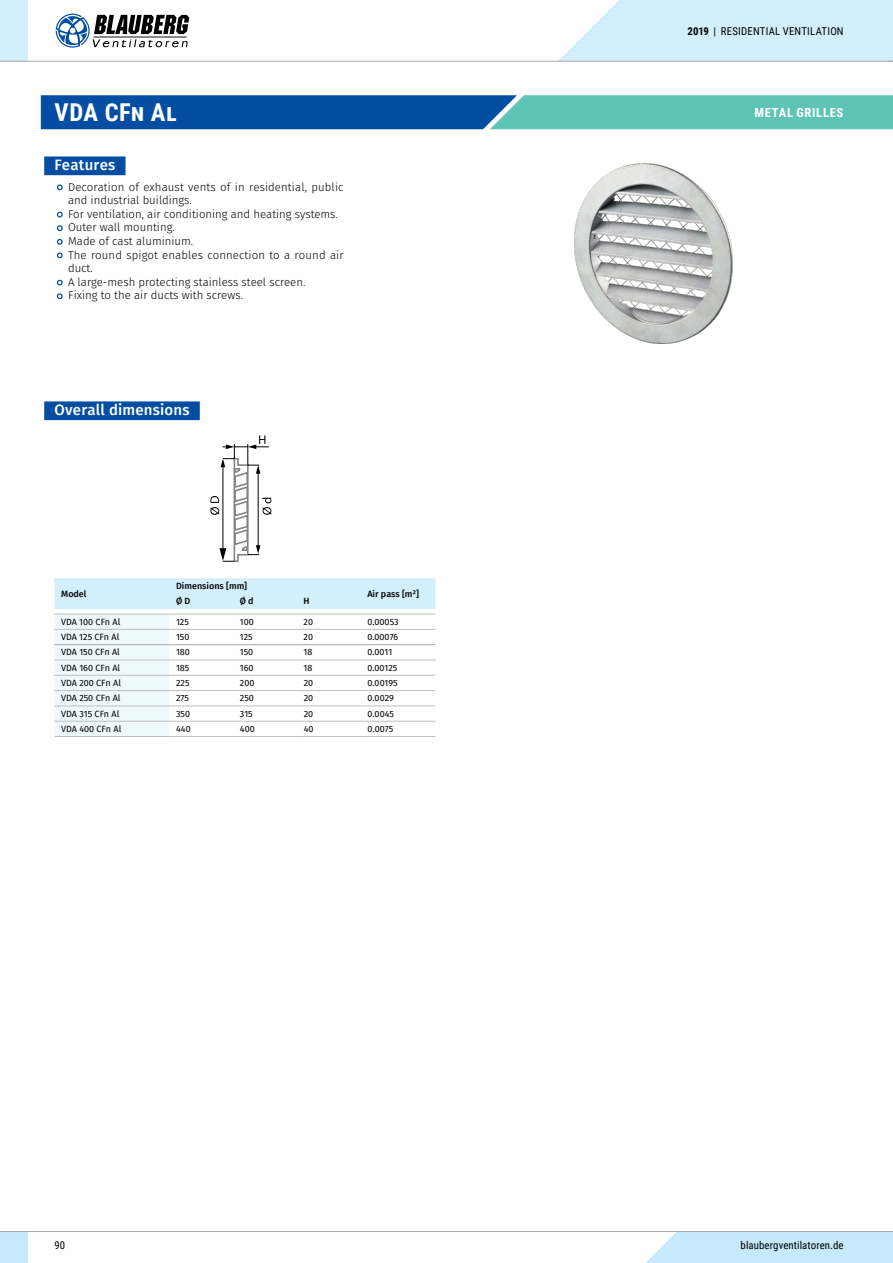
<style>
.page{position:relative;width:893px;height:1263px;background:#fff}
.page>*{position:absolute;margin:0;border:0;box-sizing:border-box;transform-origin:0 0}
.t1{font:700 24.6px "Roboto Condensed";letter-spacing:.02em;color:#fff}
.t2{font:500 15px "Fira Sans";letter-spacing:.015em;color:#fff}
.t3{font:700 12.6px "Roboto Condensed";letter-spacing:.055em;color:#fff}
.t4{font:300 11.4px/13.6px "Fira Sans";color:#000}
.t5{font:10.8px "Roboto Condensed";letter-spacing:.015em;color:#000}
.t6{font:9px "Fira Sans";color:#000}
.t7{font:500 9px "Fira Sans";color:#000}
.s1{font-weight:700}
</style>
<div class="page">
<svg style="left:41px;top:95px;width:852px;height:34px;background:#2f85ac"></svg>
<div style="left:44px;top:156px;width:82px;height:19px;background:#034ea2"></div>
<svg style="left:56px;top:184px;width:7px;height:7px"></svg>
<svg style="left:56px;top:211px;width:7px;height:7px"></svg>
<svg style="left:56px;top:225px;width:7px;height:7px"></svg>
<svg style="left:56px;top:239px;width:7px;height:6px"></svg>
<svg style="left:56px;top:252px;width:7px;height:7px"></svg>
<svg style="left:56px;top:279px;width:7px;height:7px"></svg>
<svg style="left:56px;top:293px;width:7px;height:7px"></svg>
<img style="left:574px;top:164px;width:158px;height:179px">
<div style="left:44px;top:401px;width:156px;height:19px;background:#034ea2"></div>
<svg style="left:54px;top:578px;width:381px;height:158px"></svg>
<hr style="left:54px;top:644px;width:115px;height:1px;background:#a7a9ac">
<hr style="left:169px;top:644px;width:64px;height:1px;background:#a7a9ac">
<hr style="left:233px;top:644px;width:64px;height:1px;background:#a7a9ac">
<hr style="left:297px;top:644px;width:64px;height:1px;background:#a7a9ac">
<hr style="left:361px;top:644px;width:74px;height:1px;background:#a7a9ac">
<hr style="left:54px;top:614px;width:115px;height:1px;background:#bcbec0">
<hr style="left:169px;top:614px;width:64px;height:1px;background:#bcbec0">
<hr style="left:233px;top:614px;width:64px;height:1px;background:#bcbec0">
<hr style="left:297px;top:614px;width:64px;height:1px;background:#bcbec0">
<hr style="left:361px;top:614px;width:74px;height:1px;background:#bcbec0">
<hr style="left:54px;top:629px;width:115px;height:1px;background:#bcbec0">
<hr style="left:169px;top:629px;width:64px;height:1px;background:#bcbec0">
<hr style="left:233px;top:629px;width:64px;height:1px;background:#bcbec0">
<hr style="left:297px;top:629px;width:64px;height:1px;background:#bcbec0">
<hr style="left:361px;top:629px;width:74px;height:1px;background:#bcbec0">
<hr style="left:54px;top:660px;width:115px;height:1px;background:#bcbec0">
<hr style="left:169px;top:660px;width:64px;height:1px;background:#bcbec0">
<hr style="left:233px;top:660px;width:64px;height:1px;background:#bcbec0">
<hr style="left:297px;top:660px;width:64px;height:1px;background:#bcbec0">
<hr style="left:361px;top:660px;width:74px;height:1px;background:#bcbec0">
<hr style="left:54px;top:675px;width:115px;height:1px;background:#bcbec0">
<hr style="left:169px;top:675px;width:64px;height:1px;background:#bcbec0">
<hr style="left:233px;top:675px;width:64px;height:1px;background:#bcbec0">
<hr style="left:297px;top:675px;width:64px;height:1px;background:#bcbec0">
<hr style="left:361px;top:675px;width:74px;height:1px;background:#bcbec0">
<hr style="left:54px;top:690px;width:115px;height:1px;background:#bcbec0">
<hr style="left:169px;top:690px;width:64px;height:1px;background:#bcbec0">
<hr style="left:233px;top:690px;width:64px;height:1px;background:#bcbec0">
<hr style="left:297px;top:690px;width:64px;height:1px;background:#bcbec0">
<hr style="left:361px;top:690px;width:74px;height:1px;background:#bcbec0">
<hr style="left:54px;top:706px;width:115px;height:1px;background:#bcbec0">
<hr style="left:169px;top:706px;width:64px;height:1px;background:#bcbec0">
<hr style="left:233px;top:706px;width:64px;height:1px;background:#bcbec0">
<hr style="left:297px;top:706px;width:64px;height:1px;background:#bcbec0">
<hr style="left:361px;top:706px;width:74px;height:1px;background:#bcbec0">
<hr style="left:54px;top:721px;width:115px;height:1px;background:#bcbec0">
<hr style="left:169px;top:721px;width:64px;height:1px;background:#bcbec0">
<hr style="left:233px;top:721px;width:64px;height:1px;background:#bcbec0">
<hr style="left:297px;top:721px;width:64px;height:1px;background:#bcbec0">
<hr style="left:361px;top:721px;width:74px;height:1px;background:#bcbec0">
<hr style="left:54px;top:736px;width:115px;height:1px;background:#bcbec0">
<hr style="left:169px;top:736px;width:64px;height:1px;background:#bcbec0">
<hr style="left:233px;top:736px;width:64px;height:1px;background:#bcbec0">
<hr style="left:297px;top:736px;width:64px;height:1px;background:#bcbec0">
<hr style="left:361px;top:736px;width:74px;height:1px;background:#bcbec0">
<svg style="left:210px;top:435px;width:62px;height:127px"></svg>
<div style="left:646px;top:1232px;width:247px;height:31px;background:#c6eafb"></div>
<div style="left:0;top:1231px;width:27px;height:32px;background:#c6eafb"></div>
<hr style="left:0;top:1231px;width:893px;height:1px;background:#a7a9ac">
<div style="left:0;top:0;width:27px;height:61px;background:#d3effc"></div>
<svg style="left:56px;top:14px;width:133px;height:34px"></svg>
<hr style="left:0;top:61px;width:893px;height:1px;background:#a7a9ac">
<svg style="left:558px;top:0;width:335px;height:62px;background:#d6effa"></svg>
<p class="t5" style="left:688px;top:23px;width:158px"><span class="s1">2019</span> | RESIDENTIAL VENTILATION</p>
<h1 class="t1" style="left:54px;top:95px;width:124px">VDA CFn Al</h1>
<p class="t3" style="left:755px;top:104px;width:90px">METAL GRILLES</p>
<h2 class="t2" style="left:54px;top:154px;width:63px">Features</h2>
<p class="t4" style="left:68px;top:181px;width:277px">Decoration of exhaust vents of in residential, public and industrial buildings.<br>For ventilation, air conditioning and heating systems.<br>Outer wall mounting.<br>Made of cast aluminium.<br>The round spigot enables connection to a round air duct.<br>A large-mesh protecting stainless steel screen.<br>Fixing to the air ducts with screws.</p>
<h2 class="t2" style="left:54px;top:399px;width:137px">Overall dimensions</h2>
<p class="t7" style="left:61px;top:587px;width:27px">Model</p>
<p class="t7" style="left:176px;top:580px;width:73px">Dimensions [mm]</p>
<p class="t7" style="left:176px;top:595px;width:16px">Ø D</p>
<p class="t7" style="left:240px;top:595px;width:15px">Ø d</p>
<p class="t7" style="left:304px;top:595px;width:8px">H</p>
<p class="t7" style="left:367px;top:587px;width:53px">Air pass [m²]</p>
<p class="t6" style="left:61px;top:615px;width:61px">VDA 100 CFn Al</p>
<p class="t6" style="left:176px;top:615px;width:14px">125</p>
<p class="t6" style="left:240px;top:615px;width:15px">100</p>
<p class="t6" style="left:304px;top:615px;width:11px">20</p>
<p class="t6" style="left:367px;top:615px;width:33px">0.00053</p>
<p class="t6" style="left:61px;top:631px;width:60px">VDA 125 CFn Al</p>
<p class="t6" style="left:176px;top:631px;width:15px">150</p>
<p class="t6" style="left:240px;top:631px;width:14px">125</p>
<p class="t6" style="left:304px;top:631px;width:11px">20</p>
<p class="t6" style="left:367px;top:631px;width:32px">0.00076</p>
<p class="t6" style="left:61px;top:646px;width:60px">VDA 150 CFn Al</p>
<p class="t6" style="left:176px;top:646px;width:15px">180</p>
<p class="t6" style="left:240px;top:646px;width:15px">150</p>
<p class="t6" style="left:304px;top:646px;width:10px">18</p>
<p class="t6" style="left:367px;top:646px;width:26px">0.0011</p>
<p class="t6" style="left:61px;top:661px;width:60px">VDA 160 CFn Al</p>
<p class="t6" style="left:176px;top:661px;width:15px">185</p>
<p class="t6" style="left:240px;top:661px;width:15px">160</p>
<p class="t6" style="left:304px;top:661px;width:10px">18</p>
<p class="t6" style="left:367px;top:661px;width:31px">0.00125</p>
<p class="t6" style="left:61px;top:677px;width:61px">VDA 200 CFn Al</p>
<p class="t6" style="left:176px;top:677px;width:15px">225</p>
<p class="t6" style="left:240px;top:677px;width:16px">200</p>
<p class="t6" style="left:304px;top:677px;width:11px">20</p>
<p class="t6" style="left:367px;top:677px;width:32px">0.00195</p>
<p class="t6" style="left:61px;top:692px;width:61px">VDA 250 CFn Al</p>
<p class="t6" style="left:176px;top:692px;width:14px">275</p>
<p class="t6" style="left:240px;top:692px;width:15px">250</p>
<p class="t6" style="left:304px;top:692px;width:11px">20</p>
<p class="t6" style="left:367px;top:692px;width:28px">0.0029</p>
<p class="t6" style="left:61px;top:707px;width:60px">VDA 315 CFn Al</p>
<p class="t6" style="left:176px;top:707px;width:16px">350</p>
<p class="t6" style="left:240px;top:707px;width:14px">315</p>
<p class="t6" style="left:304px;top:707px;width:11px">20</p>
<p class="t6" style="left:367px;top:707px;width:28px">0.0045</p>
<p class="t6" style="left:61px;top:722px;width:62px">VDA 400 CFn Al</p>
<p class="t6" style="left:176px;top:722px;width:16px">440</p>
<p class="t6" style="left:240px;top:722px;width:16px">400</p>
<p class="t6" style="left:304px;top:722px;width:11px">40</p>
<p class="t6" style="left:367px;top:722px;width:27px">0.0075</p>
<p class="t5" style="left:54px;top:1238px;width:12px">90</p>
<p class="t5" style="left:741px;top:1238px;width:105px">blaubergventilatoren.de</p>
</div>
